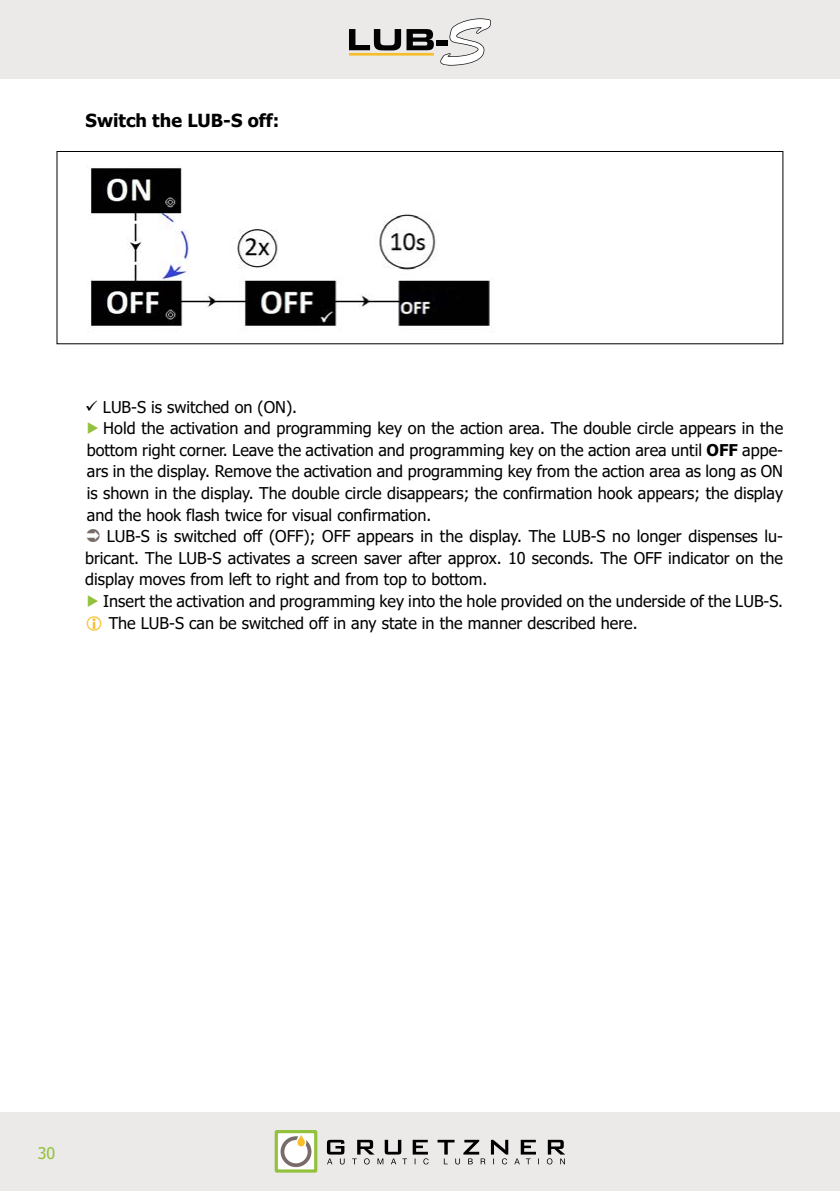
<style>
.page{position:relative;width:840px;height:1191px;background:#fff}
.page>*{position:absolute;margin:0;border:0;box-sizing:border-box;transform-origin:0 0}
.t1{font:700 18px "Tahoma";color:#000}
.t2{font:16.2px "Tahoma";color:#000}
.t3{font:16px "Tahoma";color:#92c13e}
.s1{font-weight:700}
</style>
<div class="page">
<div style="left:0;top:1112px;width:839px;height:79px;background:#ece9e9"></div>
<div style="left:0;top:0;width:839px;height:78px;background:#ece9e9"></div>
<svg style="left:349px;top:29px;width:84px;height:21px"></svg>
<div style="left:436px;top:40px;width:11px;height:5px;background:#020203"></div>
<svg style="left:440px;top:18px;width:50px;height:48px"></svg>
<hr style="left:349px;top:53px;width:84px;height:3px;background:#f8be2a">
<img style="left:86px;top:166px;width:405px;height:165px">
<div style="left:57px;top:151px;width:725px;height:193px;border:1px solid #000"></div>
<svg style="left:327px;top:1139px;width:238px;height:25px"></svg>
<svg style="left:274px;top:1130px;width:43px;height:42px;background:#cdd5ae"></svg>
<p class="t1" style="left:86px;top:108px;width:195px">Switch the LUB-S off:</p>
<p class="t2" style="left:85px;top:396px;width:213px">✓ LUB-S is switched on (ON).</p>
<p class="t2" style="left:103px;top:417px;width:681px">Hold the activation and programming key on the action area. The double circle appears in the</p>
<p class="t2" style="left:87px;top:439px;width:697px">bottom right corner. Leave the activation and programming key on the action area until <span class="s1">OFF</span> appe-</p>
<p class="t2" style="left:87px;top:460px;width:697px">ars in the display. Remove the activation and programming key from the action area as long as ON</p>
<p class="t2" style="left:87px;top:482px;width:697px">is shown in the display. The double circle disappears; the confirmation hook appears; the display</p>
<p class="t2" style="left:87px;top:504px;width:346px">and the hook flash twice for visual confirmation.</p>
<p class="t2" style="left:107px;top:525px;width:677px">LUB-S is switched off (OFF); OFF appears in the display. The LUB-S no longer dispenses lu-</p>
<p class="t2" style="left:85px;top:547px;width:699px">bricant. The LUB-S activates a screen saver after approx. 10 seconds. The OFF indicator on the</p>
<p class="t2" style="left:85px;top:568px;width:403px">display moves from left to right and from top to bottom.</p>
<p class="t2" style="left:103px;top:590px;width:681px">Insert the activation and programming key into the hole provided on the underside of the LUB-S.</p>
<p class="t2" style="left:109px;top:612px;width:530px">The LUB-S can be switched off in any state in the manner described here.</p>
<p class="t3" style="left:38px;top:1142px;width:19px">30</p>
</div>
